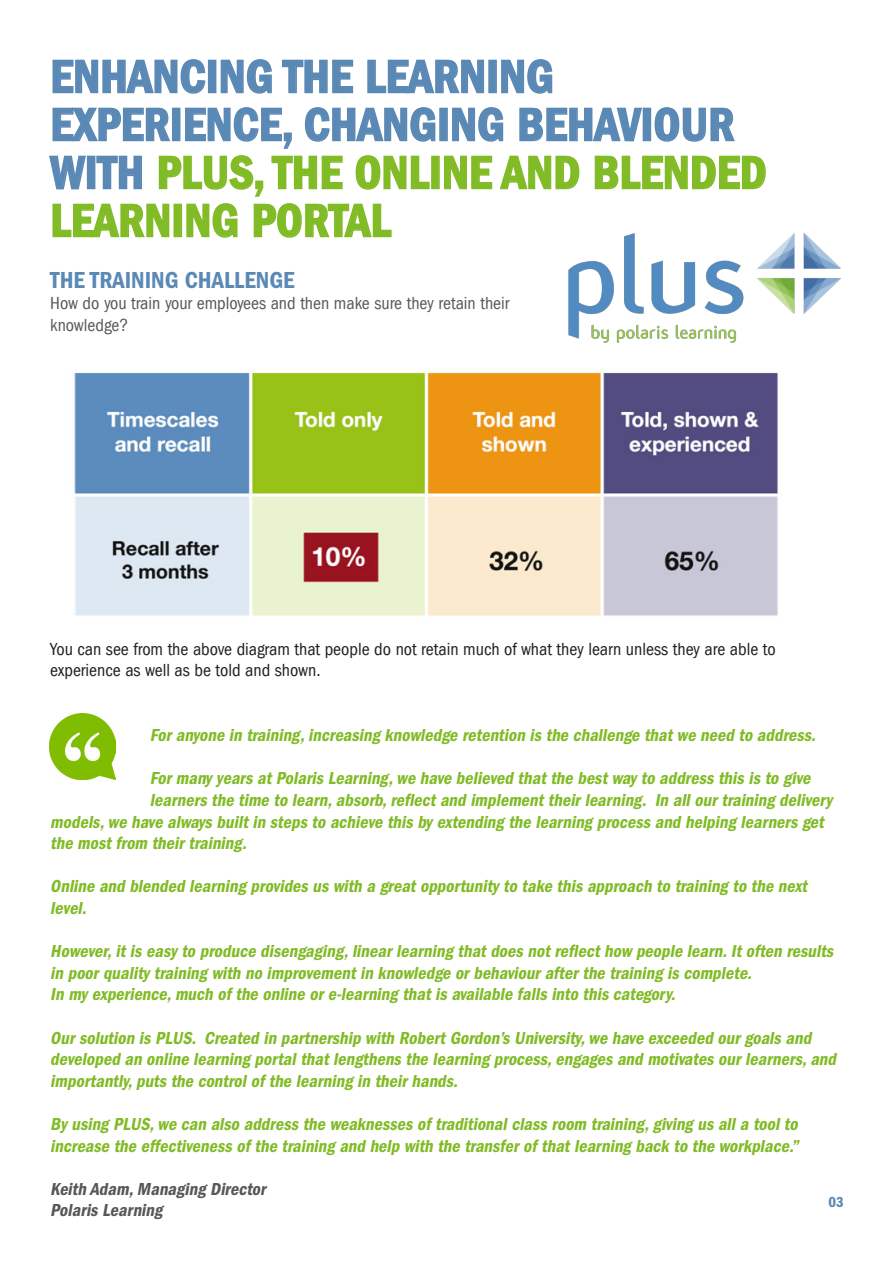
<style>
.page{position:relative;width:893px;height:1263px;background:#fff}
.page>*{position:absolute;margin:0;border:0;box-sizing:border-box;transform-origin:0 0}
.t1{font:48px/48px "ITC Franklin Gothic Std Dm Cd";color:#81bb26}
.t2{font:48px "ITC Franklin Gothic Std Dm Cd";color:#5b89b5}
.t3{font:24px "ITC Franklin Gothic Std Dm Cd";color:#5b89b5}
.t4{font:italic 18px/21.6px "ITC Franklin Gothic Std Dm Cd";color:#81bb26}
.t5{font:condensed 18px "Franklin Gothic LT";color:#231f20}
.t6{font:condensed 18px/21.6px "Franklin Gothic LT";color:#57585a}
.t7{font:italic 18px/21.6px "ITC Franklin Gothic Std Dm Cd";color:#57585a}
.t8{font:15px "ITC Franklin Gothic Std Dm Cd";color:#5b89b5}
.s1{color:#5b89b5}
</style>
<div class="page">
<svg style="left:52px;top:59px;width:154px;height:35px"></svg>
<div style="left:208px;top:60px;width:8px;height:33px;border:2px solid #5b89b5"></div>
<svg style="left:220px;top:59px;width:52px;height:35px"></svg>
<svg style="left:282px;top:59px;width:72px;height:35px"></svg>
<svg style="left:367px;top:59px;width:118px;height:35px"></svg>
<div style="left:488px;top:60px;width:9px;height:33px;border:2px solid #5b89b5"></div>
<svg style="left:501px;top:59px;width:52px;height:35px"></svg>
<div style="left:439px;top:108px;width:9px;height:33px;border:2px solid #5b89b5"></div>
<svg style="left:452px;top:107px;width:52px;height:35px"></svg>
<svg style="left:519px;top:107px;width:124px;height:35px"></svg>
<div style="left:643px;top:108px;width:8px;height:33px;border:2px solid #5b89b5"></div>
<svg style="left:654px;top:107px;width:81px;height:35px"></svg>
<div style="left:431px;top:156px;width:9px;height:33px;border:2px solid #81bb26"></div>
<svg style="left:444px;top:155px;width:49px;height:35px"></svg>
<svg style="left:499px;top:155px;width:81px;height:35px"></svg>
<svg style="left:594px;top:155px;width:172px;height:35px"></svg>
<svg style="left:49px;top:107px;width:387px;height:131px"></svg>
<img style="left:568px;top:233px;width:273px;height:110px">
<img style="left:49px;top:713px;width:67px;height:67px">
<img style="left:74px;top:372px;width:704px;height:244px">
<p class="t2" style="left:50px;top:49px;width:505px">ENHANCING THE LEARNING</p>
<p class="t1" style="left:50px;top:101px;width:718px"><span class="s1">EXPERIENCE, CHANGING BEHAVIOUR<br>WITH</span> PLUS, THE ONLINE AND BLENDED<br>LEARNING PORTAL</p>
<p class="t3" style="left:50px;top:266px;width:246px">THE TRAINING CHALLENGE</p>
<p class="t6" style="left:50px;top:293px;width:461px">How do you train your employees and then make sure they retain their knowledge?</p>
<p class="t5" style="left:50px;top:639px;width:727px">You can see from the above diagram that people do not retain much of what they learn unless they are able to</p>
<p class="t5" style="left:50px;top:660px;width:272px">experience as well as be told and shown.</p>
<p class="t4" style="left:150px;top:724px;width:671px">Foranyone in training,increasing knowledge retention is the challenge thatwe need to address.</p>
<p class="t4" style="left:150px;top:768px;width:666px">Formany years atPolaris Learning,we have believed thatthe bestway to address this is to give</p>
<p class="t4" style="left:150px;top:789px;width:684px">learners the time to learn,absorb,reflectand implementtheirlearning. In allourtraining delivery</p>
<p class="t4" style="left:50px;top:811px;width:778px">models,we have always builtin steps to achieve this by extending the learning process and helping learners get</p>
<p class="t4" style="left:50px;top:832px;width:202px">the mostfrom theirtraining.</p>
<p class="t4" style="left:50px;top:876px;width:762px">Online and blended learning provides us with a greatopportunity to take this approach to training to the next level.</p>
<p class="t4" style="left:50px;top:940px;width:788px">However,itis easy to produce disengaging,linearlearning thatdoes notreflecthow people learn.Itoften results in poorquality training with no improvementin knowledge orbehaviourafterthe training is complete.</p>
<p class="t4" style="left:50px;top:984px;width:630px">In my experience,much ofthe online ore-learning thatis available falls into this category.</p>
<p class="t4" style="left:50px;top:1027px;width:791px">Oursolution is PLUS. Created in partnership with RobertGordon’s University,we have exceeded ourgoals and developed an online learning portalthatlengthens the learning process,engages and motivates ourlearners,and importantly,puts the controlofthe learning in theirhands.</p>
<p class="t4" style="left:50px;top:1113px;width:753px">By using PLUS,we can also address the weaknesses oftraditionalclass room training,giving us alla toolto</p>
<p class="t4" style="left:50px;top:1135px;width:753px">increase the effectiveness ofthe training and help with the transferofthatlearning back to the workplace.”</p>
<p class="t7" style="left:50px;top:1178px;width:221px">Keith Adam,Managing Director<br>Polaris Learning</p>
<p class="t8" style="left:828px;top:1193px;width:17px">03</p>
</div>
